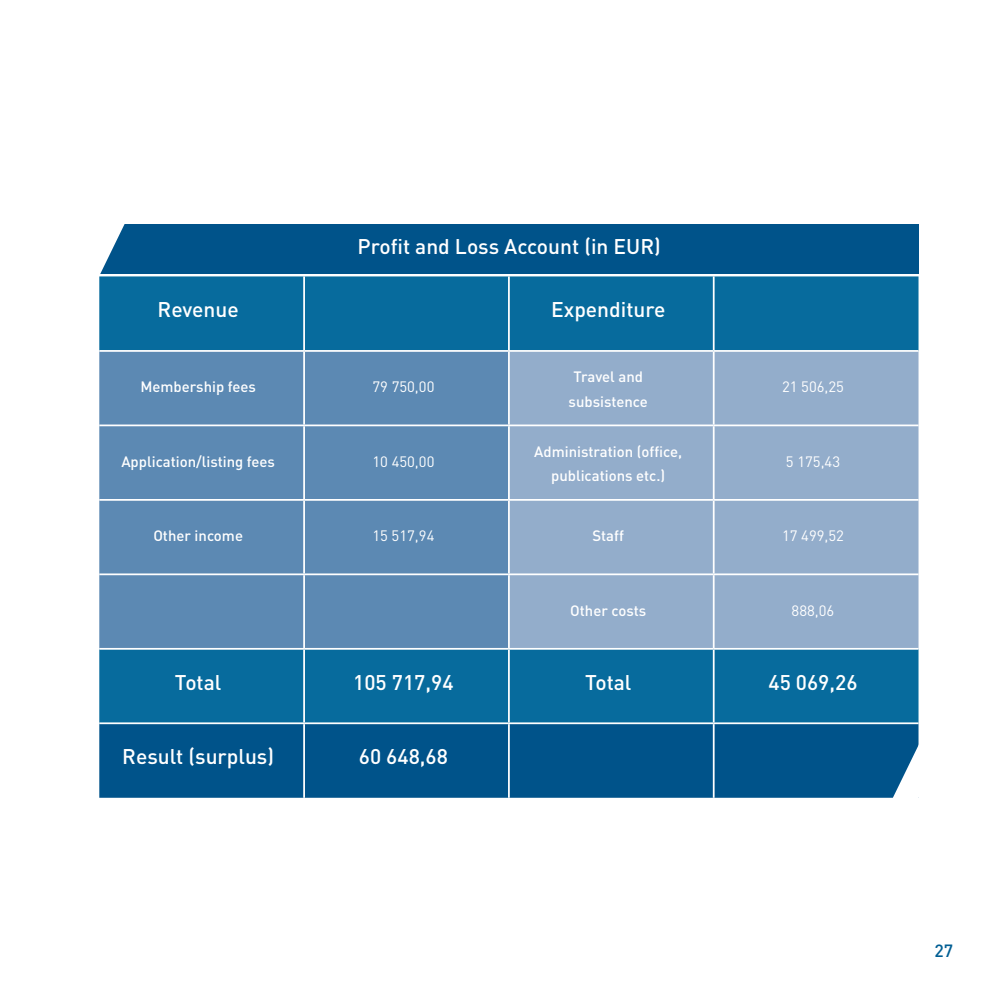
<style>
.page{position:relative;width:993px;height:993px;background:#fff}
.page>*{position:absolute;margin:0;border:0;box-sizing:border-box;transform-origin:0 0}
.t1{font:500 21px "DINOT";color:#fff}
.t2{font:500 17.5px "DINOT";color:#005e93}
.t3{font:500 14.88px/24.5px "DINOT";color:#fff;text-align:center}
.t4{font:14.88px "DINOT";color:#fff}
</style>
<div class="page">
<div style="left:99px;top:276px;width:819px;height:446px;background:#076b9d"></div>
<div style="left:99px;top:351px;width:409px;height:296px;background:#5c89b3"></div>
<div style="left:509px;top:351px;width:409px;height:296px;background:#93adcb"></div>
<div style="left:99px;top:724px;width:819px;height:73px;background:#00538a"></div>
<hr style="left:303px;top:276px;width:2px;height:74px;background:#fff">
<hr style="left:508px;top:276px;width:1px;height:74px;background:#fff">
<hr style="left:712px;top:276px;width:2px;height:74px;background:#fff">
<hr style="left:99px;top:350px;width:205px;height:1px;background:#fff">
<hr style="left:304px;top:350px;width:204px;height:1px;background:#fff">
<hr style="left:303px;top:351px;width:2px;height:73px;background:#fff">
<hr style="left:508px;top:350px;width:205px;height:1px;background:#fff">
<hr style="left:508px;top:351px;width:1px;height:73px;background:#fff">
<hr style="left:713px;top:350px;width:205px;height:1px;background:#fff">
<hr style="left:712px;top:351px;width:2px;height:73px;background:#fff">
<hr style="left:99px;top:424px;width:205px;height:2px;background:#fff">
<hr style="left:304px;top:424px;width:204px;height:2px;background:#fff">
<hr style="left:303px;top:426px;width:2px;height:73px;background:#fff">
<hr style="left:508px;top:424px;width:205px;height:2px;background:#fff">
<hr style="left:508px;top:426px;width:1px;height:73px;background:#fff">
<hr style="left:713px;top:424px;width:205px;height:2px;background:#fff">
<hr style="left:712px;top:426px;width:2px;height:73px;background:#fff">
<hr style="left:99px;top:499px;width:205px;height:1px;background:#fff">
<hr style="left:304px;top:499px;width:204px;height:1px;background:#fff">
<hr style="left:303px;top:500px;width:2px;height:73px;background:#fff">
<hr style="left:508px;top:499px;width:205px;height:1px;background:#fff">
<hr style="left:508px;top:500px;width:1px;height:73px;background:#fff">
<hr style="left:713px;top:499px;width:205px;height:1px;background:#fff">
<hr style="left:712px;top:500px;width:2px;height:73px;background:#fff">
<hr style="left:99px;top:573px;width:205px;height:2px;background:#fff">
<hr style="left:304px;top:573px;width:204px;height:2px;background:#fff">
<hr style="left:303px;top:575px;width:2px;height:72px;background:#fff">
<hr style="left:508px;top:573px;width:205px;height:2px;background:#fff">
<hr style="left:508px;top:575px;width:1px;height:72px;background:#fff">
<hr style="left:713px;top:573px;width:205px;height:2px;background:#fff">
<hr style="left:712px;top:575px;width:2px;height:72px;background:#fff">
<hr style="left:99px;top:647px;width:205px;height:2px;background:#fff">
<hr style="left:304px;top:647px;width:204px;height:2px;background:#fff">
<hr style="left:303px;top:649px;width:2px;height:73px;background:#fff">
<hr style="left:508px;top:647px;width:205px;height:2px;background:#fff">
<hr style="left:508px;top:649px;width:1px;height:73px;background:#fff">
<hr style="left:713px;top:647px;width:205px;height:2px;background:#fff">
<hr style="left:712px;top:649px;width:2px;height:73px;background:#fff">
<hr style="left:303px;top:724px;width:2px;height:73px;background:#fff">
<hr style="left:508px;top:724px;width:1px;height:73px;background:#fff">
<hr style="left:712px;top:724px;width:2px;height:73px;background:#fff">
<div style="left:99px;top:224px;width:819px;height:50px;background:#00538a"></div>
<svg style="left:99px;top:224px;width:30px;height:63px"></svg>
<svg style="left:887px;top:738px;width:32px;height:60px"></svg>
<h1 class="t1" style="left:357px;top:232px;width:304px">Profit and Loss Account (in EUR)</h1>
<h1 class="t1" style="left:158px;top:295px;width:83px">Revenue</h1>
<h1 class="t1" style="left:551px;top:295px;width:116px">Expenditure</h1>
<p class="t3" style="left:140px;top:374px;width:117px">Membership fees</p>
<p class="t4" style="left:372px;top:376px;width:63px">79 750,00</p>
<p class="t3" style="left:568px;top:364px;width:81px">Travel and subsistence</p>
<p class="t4" style="left:781px;top:376px;width:63px">21 506,25</p>
<p class="t3" style="left:121px;top:448px;width:155px">Application/listing fees</p>
<p class="t4" style="left:372px;top:451px;width:63px">10 450,00</p>
<p class="t3" style="left:534px;top:438px;width:149px">Administration (office, publications etc.)</p>
<p class="t4" style="left:785px;top:451px;width:56px">5 175,43</p>
<p class="t3" style="left:153px;top:522px;width:91px">Other income</p>
<p class="t4" style="left:372px;top:525px;width:63px">15 517,94</p>
<p class="t3" style="left:592px;top:522px;width:33px">Staff</p>
<p class="t4" style="left:781px;top:525px;width:63px">17 499,52</p>
<p class="t3" style="left:570px;top:597px;width:77px">Other costs</p>
<p class="t4" style="left:791px;top:599px;width:44px">888,06</p>
<h1 class="t1" style="left:175px;top:667px;width:48px">Total</h1>
<h1 class="t1" style="left:353px;top:667px;width:102px">105 717,94</h1>
<h1 class="t1" style="left:584px;top:667px;width:48px">Total</h1>
<h1 class="t1" style="left:768px;top:667px;width:91px">45 069,26</h1>
<h1 class="t1" style="left:122px;top:742px;width:153px">Result (surplus)</h1>
<h1 class="t1" style="left:359px;top:742px;width:91px">60 648,68</h1>
<p class="t2" style="left:934px;top:938px;width:20px">27</p>
</div>
